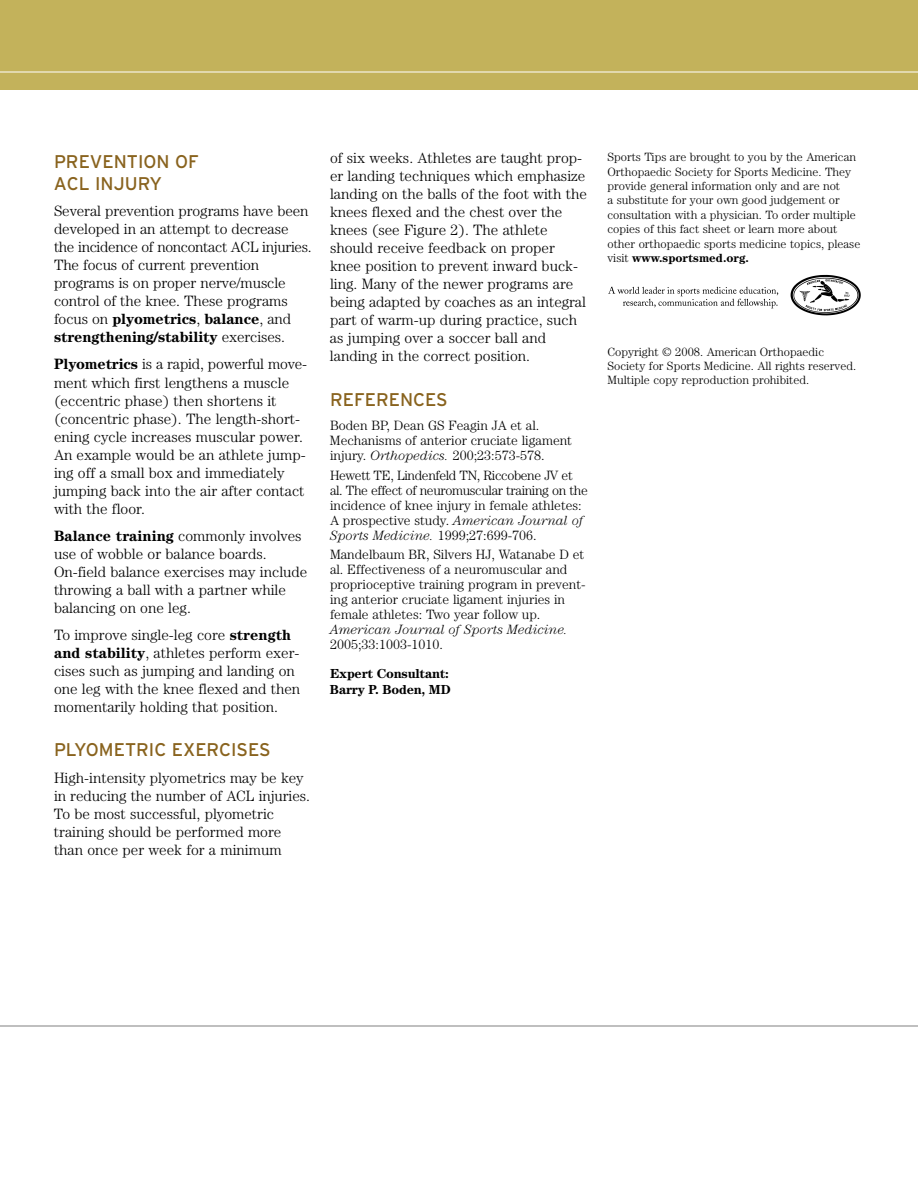
<style>
.page{position:relative;width:918px;height:1188px;background:#fff}
.page>*{position:absolute;margin:0;border:0;box-sizing:border-box;transform-origin:0 0}
.t1{font:18.3px/22px "Interstate";color:#89631e}
.t2{font:300 15px/18px "Century";color:#000}
.t3{font:300 13.5px/15px "Century";color:#000}
.t4{font:300 13.5px/15px "Century";letter-spacing:-.025em;color:#000}
.t5{font:italic 300 13.5px "Century";color:#000}
.t6{font:700 13.2px/15.8px "Century";letter-spacing:-.015em;color:#000}
.t7{font:300 12px/14.4px "Century";color:#000}
.s1{font-weight:700}
.s2{font-style:italic}
</style>
<div class="page">
<div style="left:0;top:0;width:918px;height:90px;background:#c3b25b"></div>
<hr style="left:0;top:72px;width:918px;height:1px;background:#fff">
<hr style="left:0;top:1026px;width:918px;height:1px;background:#808080">
<img style="left:608px;top:274px;width:253px;height:42px">
<p class="t1" style="left:54px;top:150px;width:146px">PREVENTION OF<br>ACL INJURY</p>
<p class="t2" style="left:54px;top:204px;width:259px">Several prevention programs have been developed in an attempt to decrease the incidence of noncontact ACL injuries.<br>The focus of current prevention programs is on proper nerve/muscle control of the knee. These programs focus on <span class="s1">plyometrics</span>, <span class="s1">balance</span>, and <span class="s1">strengthening/stability</span> exercises.</p>
<p class="t2" style="left:54px;top:357px;width:255px"><span class="s1">Plyometrics</span> is a rapid, powerful move&shy;ment which first lengthens a muscle (eccentric phase) then shortens it (concentric phase). The length-short&shy;ening cycle increases muscular power.<br>An example would be an athlete jump&shy;ing off a small box and immediately jumping back into the air after contact with the floor.</p>
<p class="t2" style="left:54px;top:528px;width:255px"><span class="s1">Balance training</span> commonly involves use of wobble or balance boards.<br>On-field balance exercises may include throwing a ball with a partner while balancing on one leg.</p>
<p class="t2" style="left:54px;top:627px;width:248px">To improve single-leg core <span class="s1">strength and stability</span>, athletes perform exer&shy;cises such as jumping and landing on one leg with the knee flexed and then momentarily holding that position.</p>
<p class="t1" style="left:54px;top:739px;width:218px">PLYOMETRIC EXERCISES</p>
<p class="t2" style="left:54px;top:770px;width:258px">High-intensity plyometrics may be key in reducing the number of ACL injuries.<br>To be most successful, plyometric training should be performed more than once per week for a minimum</p>
<p class="t2" style="left:330px;top:150px;width:258px">of six weeks. Athletes are taught prop&shy;er landing techniques which emphasize landing on the balls of the foot with the knees flexed and the chest over the knees (see Figure 2). The athlete should receive feedback on proper knee position to prevent inward buck&shy;ling. Many of the newer programs are being adapted by coaches as an integral part of warm-up during practice, such as jumping over a soccer ball and landing in the correct position.</p>
<p class="t1" style="left:330px;top:389px;width:119px">REFERENCES</p>
<p class="t3" style="left:330px;top:419px;width:244px">Boden BP, Dean GS Feagin JA et al.<br>Mechanisms of anterior cruciate ligament injury. <span class="s2">Orthopedics.</span> 200;23:573-578.</p>
<p class="t4" style="left:330px;top:469px;width:259px">Hewett TE, Lindenfeld TN, Riccobene JV et al. The effect of neuromuscular training on the incidence of knee injury in female athletes:<br>A prospective study. <span class="s2">American Journal of Sports Medicine.</span> 1999;27:699-706.</p>
<p class="t3" style="left:330px;top:548px;width:257px">Mandelbaum BR, Silvers HJ, Watanabe D et al. Effectiveness of a neuromuscular and proprioceptive training program in prevent&shy;ing anterior cruciate ligament injuries in female athletes: Two year follow up.</p>
<p class="t5" style="left:330px;top:625px;width:239px">American Journal of Sports Medicine.</p>
<p class="t3" style="left:330px;top:638px;width:115px">2005;33:1003-1010.</p>
<p class="t6" style="left:330px;top:667px;width:122px">Expert Consultant:<br>Barry P. Boden, MD</p>
<p class="t7" style="left:607px;top:151px;width:254px">Sports Tips are brought to you by the American Orthopaedic Society for Sports Medicine. They provide general information only and are not<br>a substitute for your own good judgement or consultation with a physician. To order multiple copies of this fact sheet or learn more about other orthopaedic sports medicine topics, please visit <span class="s1">www.sportsmed.org.</span></p>
<p class="t7" style="left:607px;top:345px;width:250px">Copyright © 2008. American Orthopaedic<br>Society for Sports Medicine. All rights reserved.<br>Multiple copy reproduction prohibited.</p>
</div>
